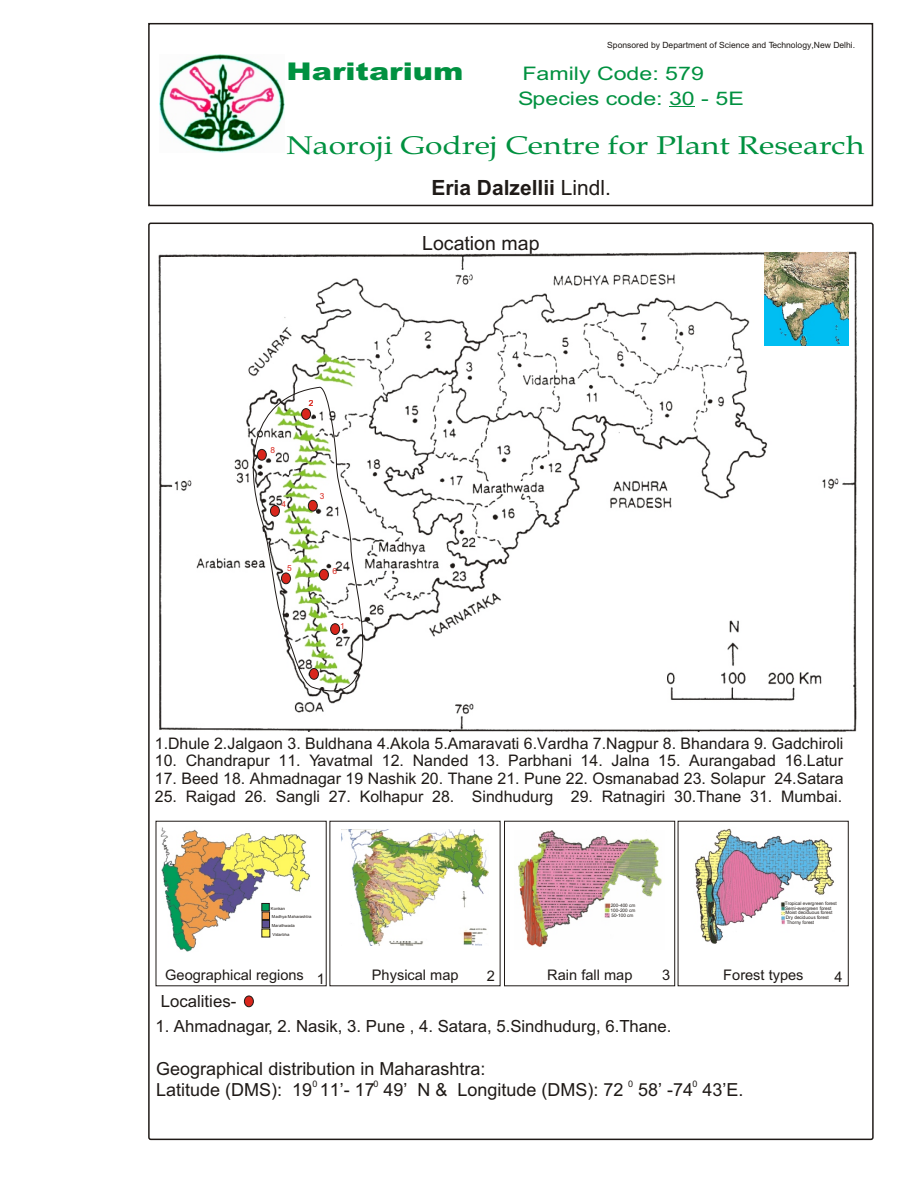
<style>
.page{position:relative;width:918px;height:1188px;background:#fff}
.page>*{position:absolute;margin:0;border:0;box-sizing:border-box;transform-origin:0 0}
.t1{font:25.65px "Book Antiqua";color:#009140;scale:1.24 1}
.t2{font:900 24.45px "Arial";color:#009140;scale:1.24 1}
.t3{font:700 21px "Arial";color:#1f1a17}
.t4{font:19.5px "Arial";color:#1f1a17}
.t5{font:18.6px/24.5px "Arial";color:#009140;scale:1.24 1}
.t6{font:18px "Arial";color:#1f1a17}
.t7{font:16.8px "Arial";color:#1f1a17}
.t8{font:15.9px "Arial";color:#1f1a17}
.t9{font:14.55px "Arial";color:#1f1a17}
.t10{font:9px "Arial";color:#1f1a17}
.t11{font:8.55px "Arial";color:#1f1a17}
.t12{font:8.4px "Arial";color:#d9261c}
.t13{font:4.65px/5.2px "Arial";color:#1f1a17;text-align:justify}
.t14{font:4.2px/8.1px "Arial";color:#1f1a17}
.s1{font-weight:400}
</style>
<div class="page">
<img style="left:341px;top:830px;width:148px;height:115px">
<img style="left:158px;top:252px;width:699px;height:480px">
<img style="left:765px;top:253px;width:84px;height:92px">
<img style="left:771px;top:265px;width:75px;height:74px">
<img style="left:783px;top:302px;width:21px;height:17px">
<div style="left:504px;top:821px;width:171px;height:165px;border:1px solid #1f1a17"></div>
<img style="left:695px;top:828px;width:139px;height:116px">
<div style="left:244px;top:996px;width:10px;height:11px;background:#d9261c;border:1px solid #1f1a17;border-radius:50%"></div>
<img style="left:160px;top:827px;width:150px;height:125px">
<div style="left:262px;top:903px;width:7px;height:8px;background:#009e59;border:1px solid #1f1a17"></div>
<div style="left:262px;top:912px;width:8px;height:8px;background:#f09c4a;border:1px solid #1f1a17"></div>
<div style="left:262px;top:920px;width:8px;height:8px;background:#5c4f94;border:1px solid #1f1a17"></div>
<div style="left:262px;top:929px;width:8px;height:8px;background:#fff75e"></div>
<img style="left:518px;top:830px;width:144px;height:117px">
<svg style="left:669px;top:106px;width:26px;height:1px"></svg>
<img style="left:160px;top:55px;width:124px;height:97px">
<div style="left:148px;top:23px;width:725px;height:183px;border:2px solid #1f1a17"></div>
<svg style="left:245px;top:387px;width:150px;height:328px"></svg>
<p class="t11" style="left:607px;top:42px;width:250px">Sponsored by Department of Science and Technology,New Delhi.</p>
<h2 class="t2" style="left:287px;top:63px;width:144px">Haritarium</h2>
<p class="t5" style="left:518px;top:63px;width:183px">Family Code: 579<br>Species code: 30 - 5E</p>
<h1 class="t1" style="left:287px;top:136px;width:467px">Naoroji Godrej Centre for Plant Research</h1>
<h3 class="t3" style="left:431px;top:180px;width:181px">Eria Dalzellii <span class="s1">Lindl.</span></h3>
<p class="t12" style="left:271px;top:447px;width:6px">8</p>
<p class="t12" style="left:281px;top:500px;width:6px">4</p>
<p class="t12" style="left:309px;top:400px;width:6px">2</p>
<p class="t12" style="left:320px;top:493px;width:6px">3</p>
<p class="t12" style="left:287px;top:565px;width:6px">5</p>
<p class="t12" style="left:332px;top:567px;width:6px">6</p>
<p class="t12" style="left:340px;top:623px;width:6px">1</p>
<p class="t4" style="left:422px;top:235px;width:119px">Location map</p>
<p class="t8" style="left:155px;top:737px;width:690px">1.Dhule 2.Jalgaon 3. Buldhana 4.Akola 5.Amaravati 6.Vardha 7.Nagpur 8. Bhandara 9. Gadchiroli</p>
<p class="t8" style="left:155px;top:755px;width:690px">10. Chandrapur 11. Yavatmal 12. Nanded 13. Parbhani 14. Jalna 15. Aurangabad 16.Latur</p>
<p class="t8" style="left:155px;top:773px;width:690px">17. Beed 18. Ahmadnagar 19 Nashik 20. Thane 21. Pune 22. Osmanabad 23. Solapur 24.Satara</p>
<p class="t8" style="left:155px;top:790px;width:689px">25. Raigad 26. Sangli 27. Kolhapur 28. Sindhudurg 29. Ratnagiri 30.Thane 31. Mumbai.</p>
<p class="t14" style="left:271px;top:905px;width:42px">Konkan<br>Madhya Maharashtra</p>
<p class="t14" style="left:272px;top:922px;width:25px;line-height:9px">Marathwada<br>Vidarbha</p>
<p class="t9" style="left:165px;top:969px;width:161px">Geographical regions 1</p>
<p class="t7" style="left:161px;top:994px;width:77px">Localities-</p>
<p class="t13" style="left:611px;top:903px;width:26px">200-400 cm 100-200 cm 50-100 cm</p>
<p class="t13" style="left:785px;top:901px;width:53px">Tropical evergreen forest</p>
<p class="t13" style="left:785px;top:906px;width:48px">Semi-evergreen forest</p>
<p class="t13" style="left:786px;top:910px;width:48px">Moist deciduous forest</p>
<p class="t13" style="left:786px;top:915px;width:44px">Dry deciduous forest</p>
<p class="t13" style="left:787px;top:920px;width:29px">Thorny forest</p>
<p class="t9" style="left:372px;top:969px;width:88px">Physical map</p>
<p class="t9" style="left:487px;top:971px;width:10px">2</p>
<p class="t9" style="left:547px;top:969px;width:87px">Rain fall map</p>
<p class="t9" style="left:662px;top:970px;width:10px">3</p>
<p class="t9" style="left:723px;top:969px;width:82px">Forest types</p>
<p class="t9" style="left:834px;top:971px;width:10px">4</p>
<p class="t7" style="left:155px;top:1020px;width:518px">1. Ahmadnagar, 2. Nasik, 3. Pune , 4. Satara, 5.Sindhudurg, 6.Thane.</p>
<p class="t6" style="left:156px;top:1062px;width:331px">Geographical distribution in Maharashtra:</p>
<p class="t10" style="left:312px;top:1080px;width:7px">0</p>
<p class="t10" style="left:374px;top:1080px;width:7px">0</p>
<p class="t10" style="left:628px;top:1080px;width:7px">0</p>
<p class="t10" style="left:692px;top:1080px;width:7px">0</p>
<p class="t6" style="left:156px;top:1082px;width:589px">Latitude (DMS): 19 11’- 17 49’ N &amp; Longitude (DMS): 72 58’ -74 43’E.</p>
</div>
